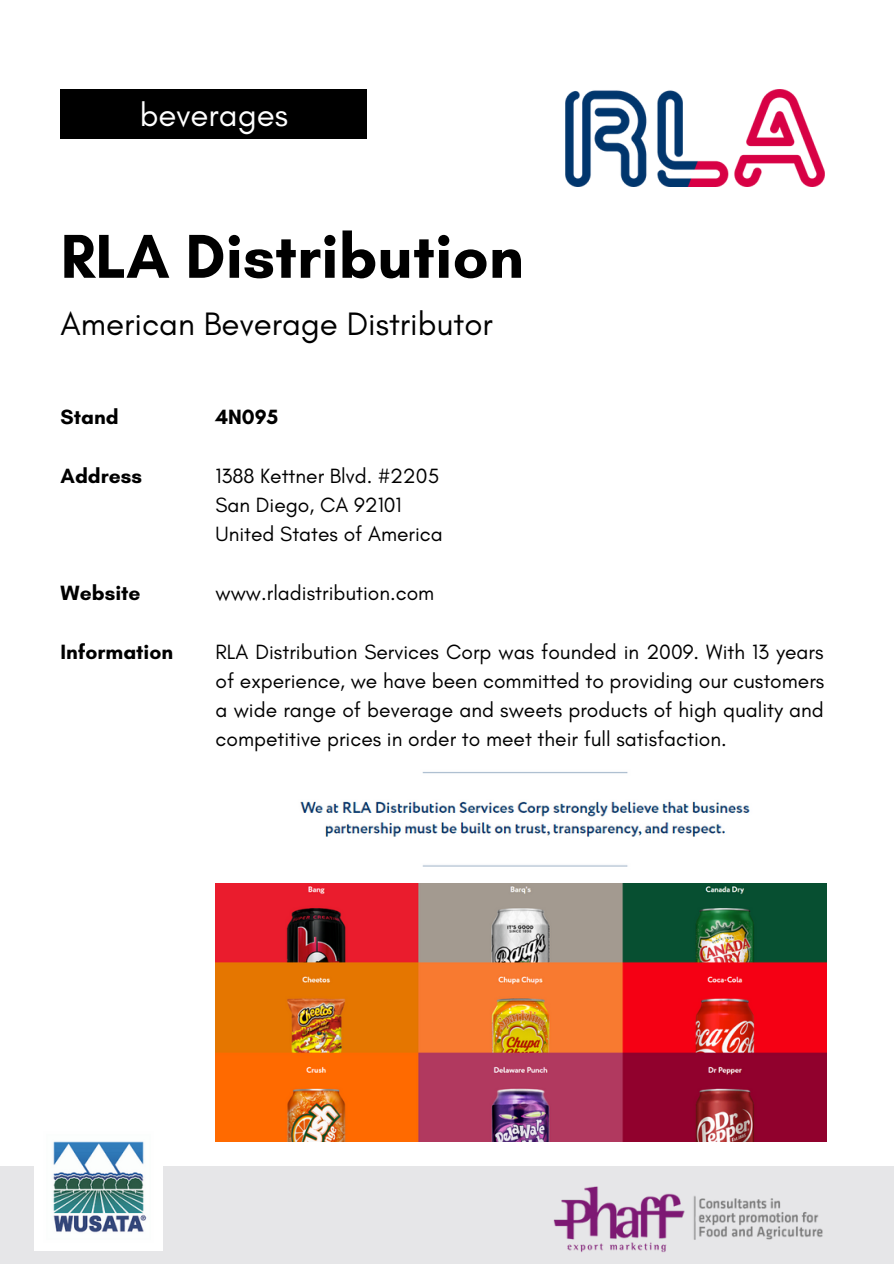
<style>
.page{position:relative;width:894px;height:1264px;background:#fff}
.page>*{position:absolute;margin:0;border:0;box-sizing:border-box;transform-origin:0 0}
.t1{font:700 63px "Glacial Indifference";color:#000}
.t2{font:33px "Glacial Indifference";color:#000}
.t3{font:33px "Glacial Indifference";color:#fff}
.t4{font:21px/29.2px "Glacial Indifference";color:#000}
.t5{font:700 21px "Glacial Indifference";color:#000}
</style>
<div class="page">
<div style="left:61px;top:89px;width:306px;height:50px;background:#000"></div>
<div style="left:0;top:1166px;width:893px;height:97px;background:#e6e6e8"></div>
<img style="left:553px;top:1186px;width:270px;height:66px">
<img style="left:35px;top:1141px;width:127px;height:109px">
<img style="left:300px;top:772px;width:450px;height:95px">
<img style="left:565px;top:89px;width:259px;height:97px">
<img style="left:215px;top:883px;width:611px;height:258px">
<h2 class="t3" style="left:140px;top:95px;width:150px">beverages</h2>
<h1 class="t1" style="left:61px;top:218px;width:464px">RLA Distribution</h1>
<h2 class="t2" style="left:61px;top:304px;width:433px">American Beverage Distributor</h2>
<p class="t5" style="left:61px;top:404px;width:60px">Stand</p>
<p class="t5" style="left:215px;top:404px;width:64px">4N095</p>
<p class="t5" style="left:61px;top:463px;width:83px">Address</p>
<p class="t4" style="left:215px;top:461px;width:229px">1388 Kettner Blvd. #2205<br>San Diego, CA 92101<br>United States of America</p>
<p class="t5" style="left:61px;top:580px;width:81px">Website</p>
<p class="t4" style="left:215px;top:578px;width:220px">www.rladistribution.com</p>
<p class="t5" style="left:61px;top:638px;width:114px">Information</p>
<p class="t4" style="left:215px;top:636px;width:610px;text-align:justify">RLA Distribution Services Corp was founded in 2009. With 13 years of experience, we have been committed to providing our customers a wide range of beverage and sweets products of high quality and competitive prices in order to meet their full satisfaction.</p>
</div>
